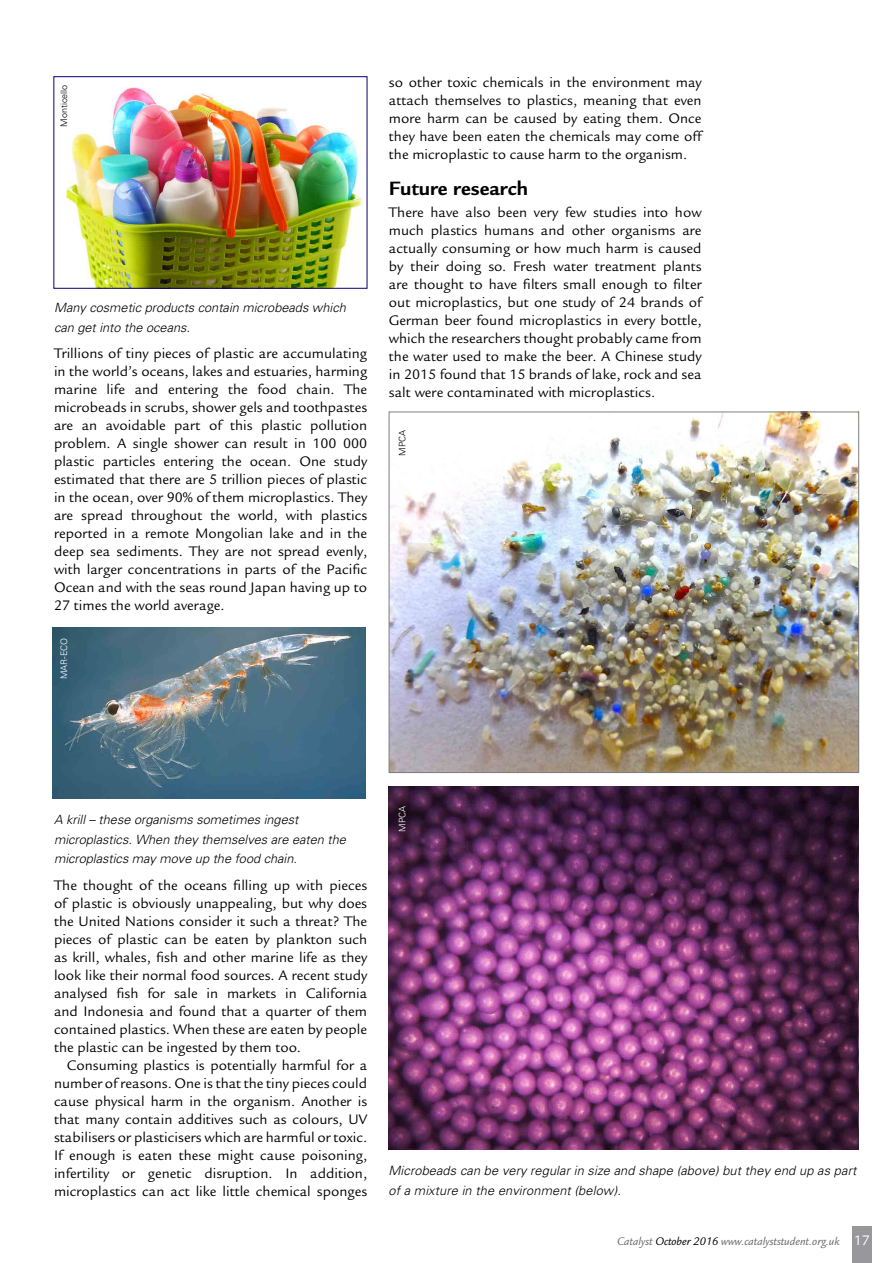
<style>
.page{position:relative;width:893px;height:1263px;background:#fff}
.page>*{position:absolute;margin:0;border:0;box-sizing:border-box;transform-origin:0 0}
.t1{font:700 21px "Legacy Sans";color:#000}
.t2{font:15px/18px "Legacy Sans";color:#000;text-align:justify}
.t3{font:italic 300 12.75px/19.5px "Univers";color:#000}
.t4{font:italic 12px "Legacy Sans";color:#68676c}
.t5{font:300 9px "Univers";color:#000}
.t6{font:300 9px "Univers";color:#fff}
.s1{color:#000}
.s2{font-style:normal;font-size:15px;color:#fff}
</style>
<div class="page">
<div style="left:852px;top:1226px;width:20px;height:37px;background:#98989c"></div>
<img style="left:64px;top:87px;width:299px;height:199px">
<img style="left:53px;top:627px;width:313px;height:171px">
<img style="left:391px;top:414px;width:466px;height:357px">
<img style="left:389px;top:786px;width:470px;height:363px">
<p class="t5" style="left:59px;top:127px;width:44px;rotate:-90deg">Monticello</p>
<p class="t3" style="left:54px;top:297px;width:293px">Many cosmetic products contain microbeads which can get into the oceans.</p>
<p class="t2" style="left:54px;top:345px;width:315px">Trillions of tiny pieces of plastic are accumulating in the world’s oceans, lakes and estuaries, harming marine life and entering the food chain. The microbeads in scrubs, shower gels and toothpastes are an avoidable part of this plastic pollution problem. A single shower can result in 100 000 plastic particles entering the ocean. One study estimated that there are 5 trillion pieces of plastic in the ocean, over 90% of them microplastics. They are spread throughout the world, with plastics reported in a remote Mongolian lake and in the deep sea sediments. They are not spread evenly, with larger concentrations in parts of the Pacific Ocean and with the seas round Japan having up to 27 times the world average.</p>
<p class="t6" style="left:59px;top:679px;width:43px;rotate:-90deg">MAR-ECO</p>
<p class="t2" style="left:389px;top:74px;width:314px">so other toxic chemicals in the environment may attach themselves to plastics, meaning that even more harm can be caused by eating them. Once they have been eaten the chemicals may come off the microplastic to cause harm to the organism.</p>
<p class="t1" style="left:389px;top:176px;width:140px">Future research</p>
<p class="t2" style="left:389px;top:203px;width:314px">There have also been very few studies into how much plastics humans and other organisms are actually consuming or how much harm is caused by their doing so. Fresh water treatment plants are thought to have filters small enough to filter out microplastics, but one study of 24 brands of German beer found microplastics in every bottle, which the researchers thought probably came from the water used to make the beer. A Chinese study in 2015 found that 15 brands of lake, rock and sea salt were contaminated with microplastics.</p>
<p class="t5" style="left:397px;top:456px;width:28px;rotate:-90deg">MPCA</p>
<p class="t3" style="left:54px;top:810px;width:293px">A krill – these organisms sometimes ingest microplastics. When they themselves are eaten the microplastics may move up the food chain.</p>
<p class="t2" style="left:54px;top:876px;width:315px">The thought of the oceans filling up with pieces</p>
<p class="t2" style="left:54px;top:894px;width:315px">of plastic is obviously unappealing, but why does</p>
<p class="t2" style="left:54px;top:912px;width:315px">the United Nations consider it such a threat? The</p>
<p class="t2" style="left:54px;top:930px;width:315px">pieces of plastic can be eaten by plankton such</p>
<p class="t2" style="left:54px;top:948px;width:315px">as krill, whales, fish and other marine life as they</p>
<p class="t2" style="left:54px;top:966px;width:315px">look like their normal food sources. A recent study</p>
<p class="t2" style="left:54px;top:984px;width:315px">analysed fish for sale in markets in California</p>
<p class="t2" style="left:54px;top:1002px;width:315px">and Indonesia and found that a quarter of them</p>
<p class="t2" style="left:54px;top:1020px;width:315px">contained plastics. When these are eaten by people</p>
<p class="t2" style="left:54px;top:1038px;width:248px">the plastic can be ingested by them too.</p>
<p class="t2" style="left:67px;top:1056px;width:302px">Consuming plastics is potentially harmful for a</p>
<p class="t2" style="left:54px;top:1074px;width:315px">number of reasons. One is that the tiny pieces could</p>
<p class="t2" style="left:54px;top:1092px;width:315px">cause physical harm in the organism. Another is</p>
<p class="t2" style="left:54px;top:1110px;width:315px">that many contain additives such as colours, UV</p>
<p class="t2" style="left:54px;top:1128px;width:315px">stabilisers or plasticisers which are harmful or toxic.</p>
<p class="t2" style="left:54px;top:1146px;width:315px">If enough is eaten these might cause poisoning,</p>
<p class="t2" style="left:54px;top:1164px;width:315px">infertility or genetic disruption. In addition,</p>
<p class="t2" style="left:54px;top:1182px;width:315px">microplastics can act like little chemical sponges</p>
<p class="t6" style="left:397px;top:832px;width:28px;rotate:-90deg">MPCA</p>
<p class="t3" style="left:388px;top:1160px;width:469px">Microbeads can be very regular in size and shape (above) but they end up as part of a mixture in the environment (below).</p>
<p class="t4" style="left:617px;top:1235px;width:254px">Catalyst <span class="s1">October 2016</span> www.catalyststudent.org.uk <span class="s2">17</span></p>
</div>
